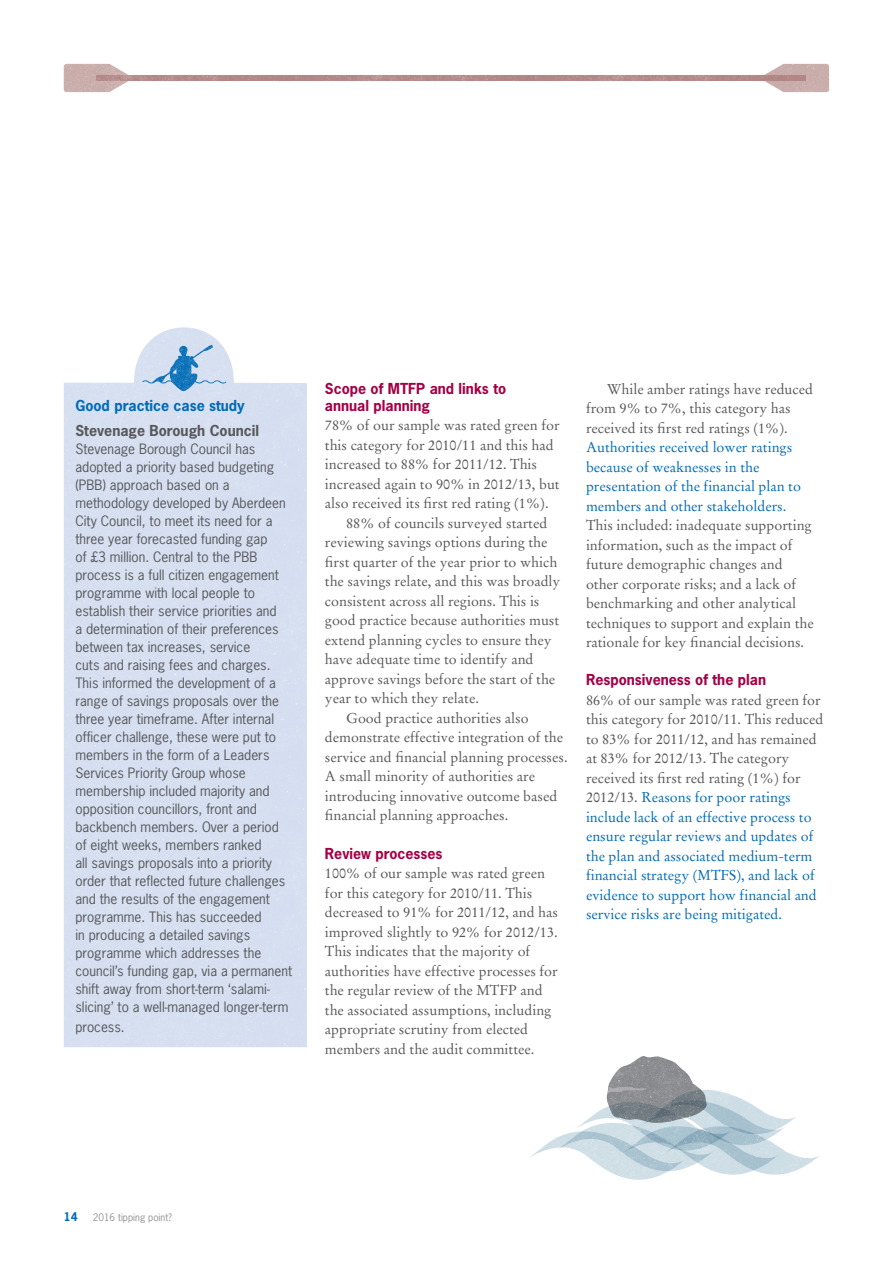
<style>
.page{position:relative;width:893px;height:1263px;background:#fff}
.page>*{position:absolute;margin:0;border:0;box-sizing:border-box;transform-origin:0 0}
.t1{font:14.25px/19.5px "Stempel Garamond LT Std";color:#57585a}
.t2{font:14.25px/19.5px "Stempel Garamond LT Std";color:#006bb6}
.t3{font:700 14.25px/17.1px "News Gothic Std";color:#a30146}
.t4{font:700 14.25px "News Gothic Std";color:#57585a}
.t5{font:700 14.25px "News Gothic Std";color:#006bb6}
.t6{font:13.5px/18px "News Gothic Std";color:#57585a}
.t7{font:700 11.25px "News Gothic Std";color:#006bb6}
.t8{font:9.75px "News Gothic Std";color:#919295}
.s1{color:#57585a}
</style>
<div class="page">
<img style="left:63px;top:63px;width:766px;height:1117px">
<p class="t5" style="left:75px;top:396px;width:171px">Good practice case study</p>
<p class="t4" style="left:75px;top:422px;width:185px">Stevenage Borough Council</p>
<p class="t6" style="left:75px;top:440px;width:218px">Stevenage Borough Council has adopted a priority based budgeting (PBB) approach based on a methodology developed by Aberdeen City Council, to meet its need for a three year forecasted funding gap<br>of £3 million. Central to the PBB process is a full citizen engagement programme with local people to establish their service priorities and<br>a determination of their preferences between tax increases, service<br>cuts and raising fees and charges.<br>This informed the development of a range of savings proposals over the three year timeframe. After internal officer challenge, these were put to members in the form of a Leaders Services Priority Group whose membership included majority and opposition councillors, front and backbench members. Over a period of eight weeks, members ranked<br>all savings proposals into a priority order that reflected future challenges and the results of the engagement programme. This has succeeded<br>in producing a detailed savings programme which addresses the council’s funding gap, via a permanent shift away from short-term ‘salami&shy;slicing’ to a well-managed longer-term</p>
<p class="t6" style="left:75px;top:1018px;width:51px">process.</p>
<p class="t3" style="left:325px;top:380px;width:183px">Scope of MTFP and links to annual planning</p>
<p class="t1" style="left:325px;top:416px;width:236px">78% of our sample was rated green for</p>
<p class="t1" style="left:325px;top:435px;width:230px">this category for 2010/11 and this had</p>
<p class="t1" style="left:325px;top:455px;width:214px">increased to 88% for 2011/12. This</p>
<p class="t1" style="left:325px;top:474px;width:236px">increased again to 90% in 2012/13, but</p>
<p class="t1" style="left:325px;top:494px;width:225px">also received its first red rating (1%).</p>
<p class="t1" style="left:346px;top:513px;width:203px">88% of councils surveyed started</p>
<p class="t1" style="left:325px;top:533px;width:224px">reviewing savings options during the</p>
<p class="t1" style="left:325px;top:552px;width:234px">first quarter of the year prior to which</p>
<p class="t1" style="left:325px;top:572px;width:237px">the savings relate, and this was broadly</p>
<p class="t1" style="left:325px;top:591px;width:216px">consistent across all regions. This is</p>
<p class="t1" style="left:325px;top:611px;width:236px">good practice because authorities must</p>
<p class="t1" style="left:325px;top:630px;width:228px">extend planning cycles to ensure they</p>
<p class="t1" style="left:325px;top:650px;width:210px">have adequate time to identify and</p>
<p class="t1" style="left:325px;top:669px;width:232px">approve savings before the start of the</p>
<p class="t1" style="left:325px;top:689px;width:155px">year to which they relate.</p>
<p class="t1" style="left:346px;top:708px;width:184px">Good practice authorities also</p>
<p class="t1" style="left:325px;top:728px;width:240px">demonstrate effective integration of the</p>
<p class="t1" style="left:325px;top:747px;width:244px">service and financial planning processes.</p>
<p class="t1" style="left:325px;top:767px;width:212px">A small minority of authorities are</p>
<p class="t1" style="left:325px;top:786px;width:234px">introducing innovative outcome based</p>
<p class="t1" style="left:325px;top:806px;width:185px">financial planning approaches.</p>
<p class="t3" style="left:325px;top:844px;width:119px">Review processes</p>
<p class="t1" style="left:325px;top:864px;width:235px">100% of our sample was rated green for this category for 2010/11. This decreased to 91% for 2011/12, and has improved slightly to 92% for 2012/13.<br>This indicates that the majority of authorities have effective processes for the regular review of the MTFP and the associated assumptions, including appropriate scrutiny from elected members and the audit committee.</p>
<p class="t1" style="left:586px;top:379px;width:229px;text-indent:21px">While amber ratings have reduced from 9% to 7%, this category has received its first red ratings (1%).</p>
<p class="t2" style="left:586px;top:437px;width:216px">Authorities received lower ratings because of weaknesses in the presentation of the financial plan to members and other stakeholders.</p>
<p class="t1" style="left:586px;top:515px;width:229px">This included: inadequate supporting information, such as the impact of future demographic changes and other corporate risks; and a lack of benchmarking and other analytical techniques to support and explain the rationale for key financial decisions.</p>
<p class="t3" style="left:586px;top:671px;width:182px">Responsiveness of the plan</p>
<p class="t2" style="left:586px;top:690px;width:239px"><span class="s1">86% of our sample was rated green for this category for 2010/11. This reduced to 83% for 2011/12, and has remained at 83% for 2012/13. The category received its first red rating (1%) for 2012/13.</span> Reasons for poor ratings include lack of an effective process to ensure regular reviews and updates of the plan and associated medium-term financial strategy (MTFS), and lack of evidence to support how financial and service risks are being mitigated.</p>
<p class="t7" style="left:64px;top:1209px;width:15px">14</p>
<p class="t8" style="left:93px;top:1211px;width:80px">2016 tipping point?</p>
</div>
